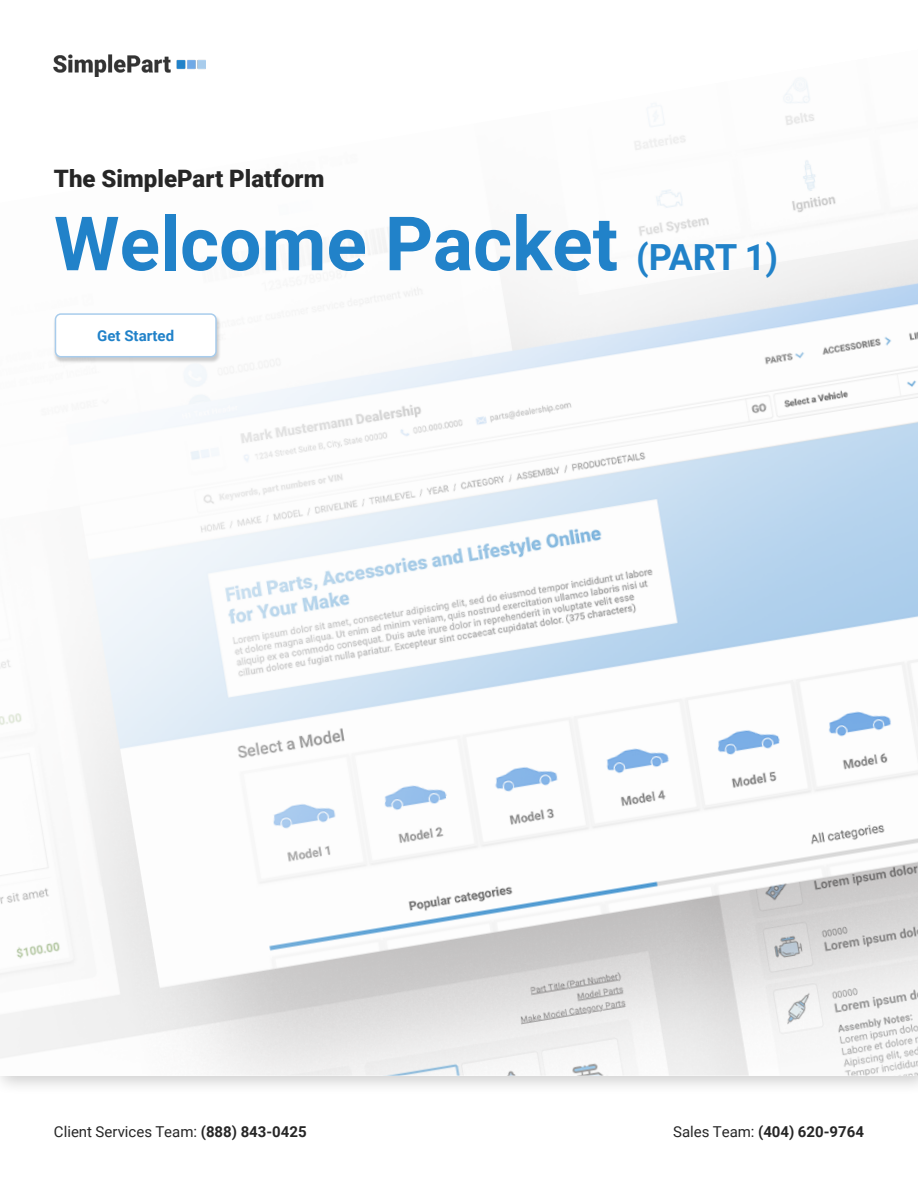
<style>
.page{position:relative;width:918px;height:1188px;background:#fff}
.page>*{position:absolute;margin:0;border:0;box-sizing:border-box;transform-origin:0 0}
.t1{font:700 75px "Roboto";color:#2182c9}
.t2{font:900 24px "Roboto";color:#262626}
.t3{font:15px "Roboto";color:#262626}
.t4{font:700 15px "Roboto";color:#262626}
.t5{font:700 15px "Roboto";color:#2182c9}
.s1{font-size:36px}
.s2{font-weight:700}
.s3{font-weight:400}
</style>
<div class="page">
<img style="left:0;top:58px;width:918px;height:1018px">
<img style="left:54px;top:54px;width:152px;height:22px">
<div style="left:53px;top:313px;width:168px;height:50px;background:#000;opacity:.2"></div>
<div style="left:55px;top:314px;width:161px;height:43px;background:#fff;border-radius:5px"></div>
<div style="left:55px;top:313px;width:162px;height:44px;border:2px solid #a8ccec;border-radius:5px"></div>
<h2 class="t2" style="left:54px;top:162px;width:272px">The SimplePart Platform</h2>
<h1 class="t1" style="left:54px;top:191px;width:726px">Welcome Packet <span class="s1">(PART 1)</span></h1>
<p class="t5" style="left:97px;top:325px;width:78px">Get Started</p>
<p class="t3" style="left:54px;top:1122px;width:254px">Client Services Team: <span class="s2">(888) 843-0425</span></p>
<p class="t4" style="left:673px;top:1122px;width:192px"><span class="s3">Sales Team:</span> (404) 620-9764</p>
</div>
